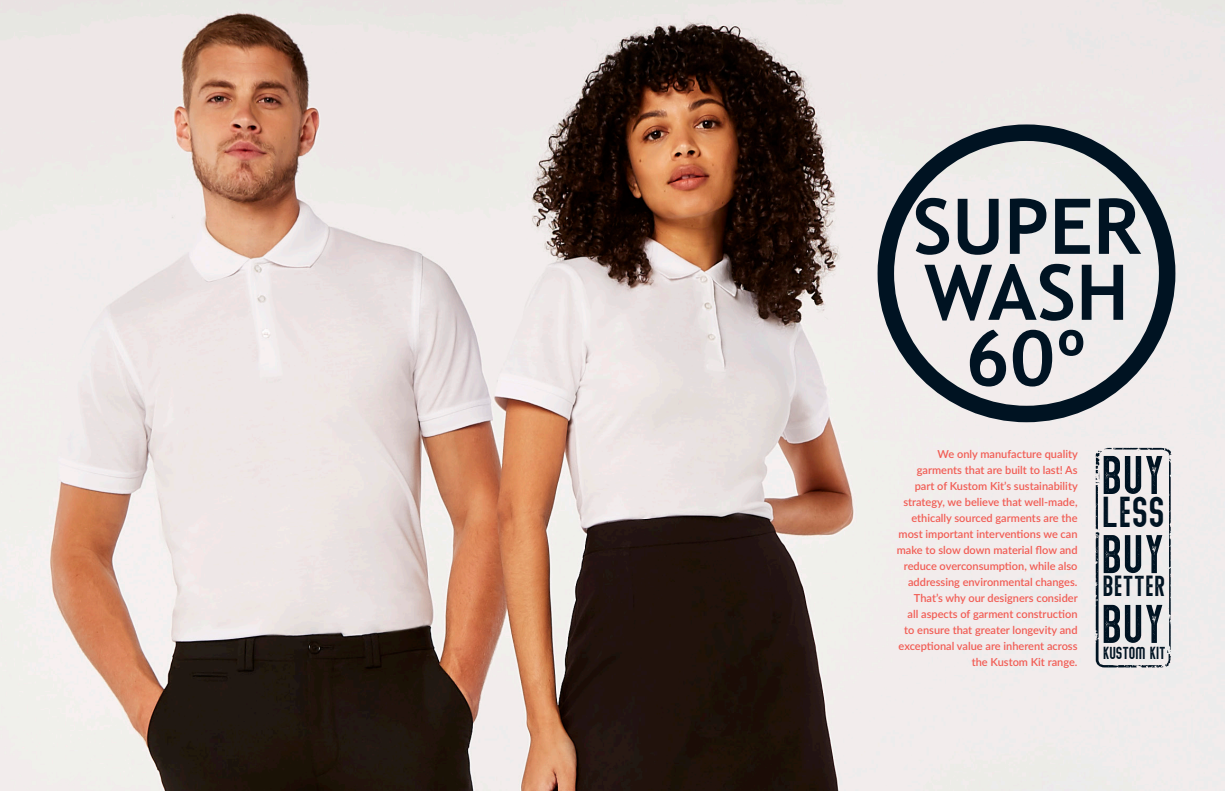
<style>
.page{position:relative;width:1225px;height:791px;background:#fff}
.page>*{position:absolute;margin:0;border:0;box-sizing:border-box;transform-origin:0 0}
.t1{font:700 76.9px "Trebuchet MS";color:#001322}
.t2{font:54.7px "Abraham Stamp Stamp";letter-spacing:.015em;color:#001322}
.t3{font:43px "Abraham Stamp Stamp";color:#001322}
.t4{font:29.1px "Abraham Stamp Stamp";letter-spacing:.02em;color:#001322}
.t5{font:17.5px "Abraham Stamp Stamp";color:#001322}
.t6{font:600 11px/16px "Lato";color:#f15c54;text-align:right}
</style>
<div class="page">
<img style="left:0;top:0;width:1225px;height:791px">
<svg style="left:1095px;top:448px;width:76px;height:220px;background:#e9e6e7"></svg>
<div style="left:877px;top:124px;width:298px;height:298px;border:16px solid #001322;border-radius:50%"></div>
<p class="t1" style="left:912px;top:178px;width:229px">SUPER</p>
<p class="t1" style="left:924px;top:244px;width:206px">WASH</p>
<p class="t1" style="left:965px;top:310px;width:125px">60º</p>
<p class="t6" style="left:896px;top:445px;width:183px">We only manufacture quality garments that are built to last! As part of Kustom Kit’s sustainability strategy, we believe that well-made, ethically sourced garments are the most important interventions we can make to slow down material flow and reduce overconsumption, while also addressing environmental changes.<br>That’s why our designers consider<br>all aspects of garment construction to ensure that greater longevity and exceptional value are inherent across the Kustom Kit range.</p>
<p class="t2" style="left:1103px;top:446px;width:64px">BUY</p>
<p class="t3" style="left:1103px;top:489px;width:64px">LESS</p>
<p class="t2" style="left:1103px;top:525px;width:64px">BUY</p>
<p class="t4" style="left:1103px;top:571px;width:64px">BETTER</p>
<p class="t2" style="left:1103px;top:595px;width:64px">BUY</p>
<p class="t5" style="left:1103px;top:644px;width:64px">KUSTOM KIT</p>
</div>
